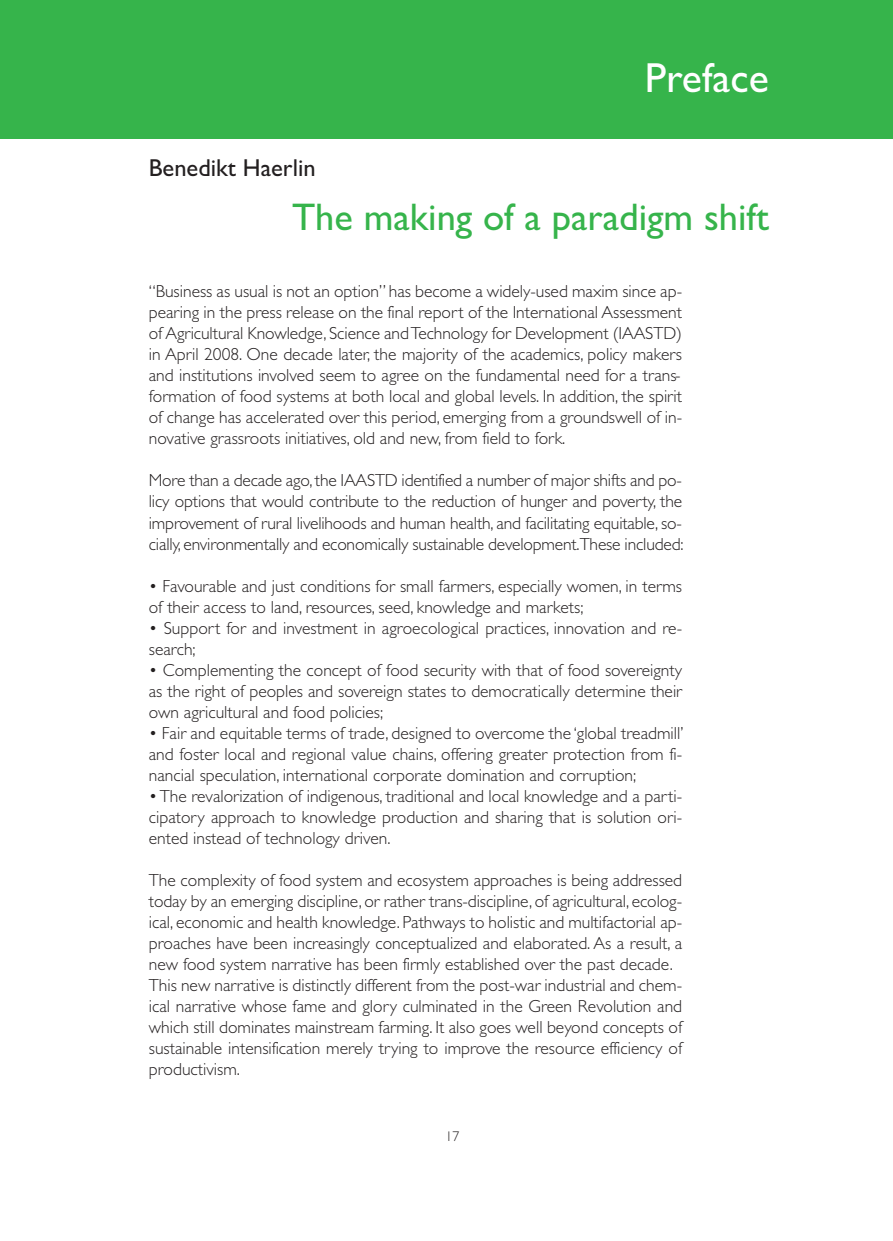
<style>
.page{position:relative;width:893px;height:1241px;background:#fff}
.page>*{position:absolute;margin:0;border:0;box-sizing:border-box;transform-origin:0 0}
.t1{font:42px "Gill Sans";color:#fff}
.t2{font:38.5px "Gill Sans";color:#36b44b}
.t3{font:24.5px "Gill Sans";color:#231f20}
.t4{font:300 17.5px/21px "Gill Sans";color:#231f20;text-align:justify}
.t5{font:300 14px "Gill Sans";color:#231f20}
</style>
<div class="page">
<div style="left:25px;top:0;width:868px;height:139px;background:#36b44b"></div>
<div style="left:0;top:0;width:25px;height:139px;background:#36b44b"></div>
<h1 class="t1" style="left:645px;top:53px;width:126px">Preface</h1>
<h3 class="t3" style="left:149px;top:153px;width:168px">Benedikt Haerlin</h3>
<h2 class="t2" style="left:292px;top:194px;width:478px">The making of a paradigm shift</h2>
<p class="t4" style="left:149px;top:281px;width:535px">“Business as usual is not an option” has become a widely-used maxim since ap&shy;pearing in the press release on the final report of the International Assessment of Agricultural Knowledge, Science andTechnology for Development (IAASTD) in April 2008. One decade later, the majority of the academics, policy makers and institutions involved seem to agree on the fundamental need for a trans&shy;formation of food systems at both local and global levels. In addition, the spirit of change has accelerated over this period, emerging from a groundswell of in&shy;novative grassroots initiatives, old and new, from field to fork.</p>
<p class="t4" style="left:149px;top:470px;width:536px">More than a decade ago,the IAASTD identified a number of major shifts and po&shy;licy options that would contribute to the reduction of hunger and poverty, the improvement of rural livelihoods and human health, and facilitating equitable, so&shy;cially, environmentally and economically sustainable development.These included:</p>
<p class="t4" style="left:149px;top:575px;width:535px">• Favourable and just conditions for small farmers, especially women, in terms of their access to land, resources, seed, knowledge and markets;</p>
<p class="t4" style="left:149px;top:617px;width:535px">• Support for and investment in agroecological practices, innovation and re&shy;search;</p>
<p class="t4" style="left:149px;top:659px;width:535px">• Complementing the concept of food security with that of food sovereignty as the right of peoples and sovereign states to democratically determine their own agricultural and food policies;</p>
<p class="t4" style="left:149px;top:722px;width:536px">• Fair and equitable terms of trade, designed to overcome the ‘global treadmill’ and foster local and regional value chains, offering greater protection from fi&shy;nancial speculation, international corporate domination and corruption;</p>
<p class="t4" style="left:149px;top:785px;width:535px">•The revalorization of indigenous, traditional and local knowledge and a parti&shy;cipatory approach to knowledge production and sharing that is solution ori&shy;ented instead of technology driven.</p>
<p class="t4" style="left:149px;top:869px;width:535px;text-align:left">The complexity of food system and ecosystem approaches is being addressed today by an emerging discipline, or rather trans-discipline, of agricultural, ecolog&shy;ical, economic and health knowledge. Pathways to holistic and multifactorial ap&shy;proaches have been increasingly conceptualized and elaborated. As a result, a new food system narrative has been firmly established over the past decade.<br>This new narrative is distinctly different from the post-war industrial and chem&shy;ical narrative whose fame and glory culminated in the Green Revolution and which still dominates mainstream farming. It also goes well beyond concepts of sustainable intensification merely trying to improve the resource efficiency of productivism.</p>
<p class="t5" style="left:445px;top:1127px;width:15px">17</p>
</div>
